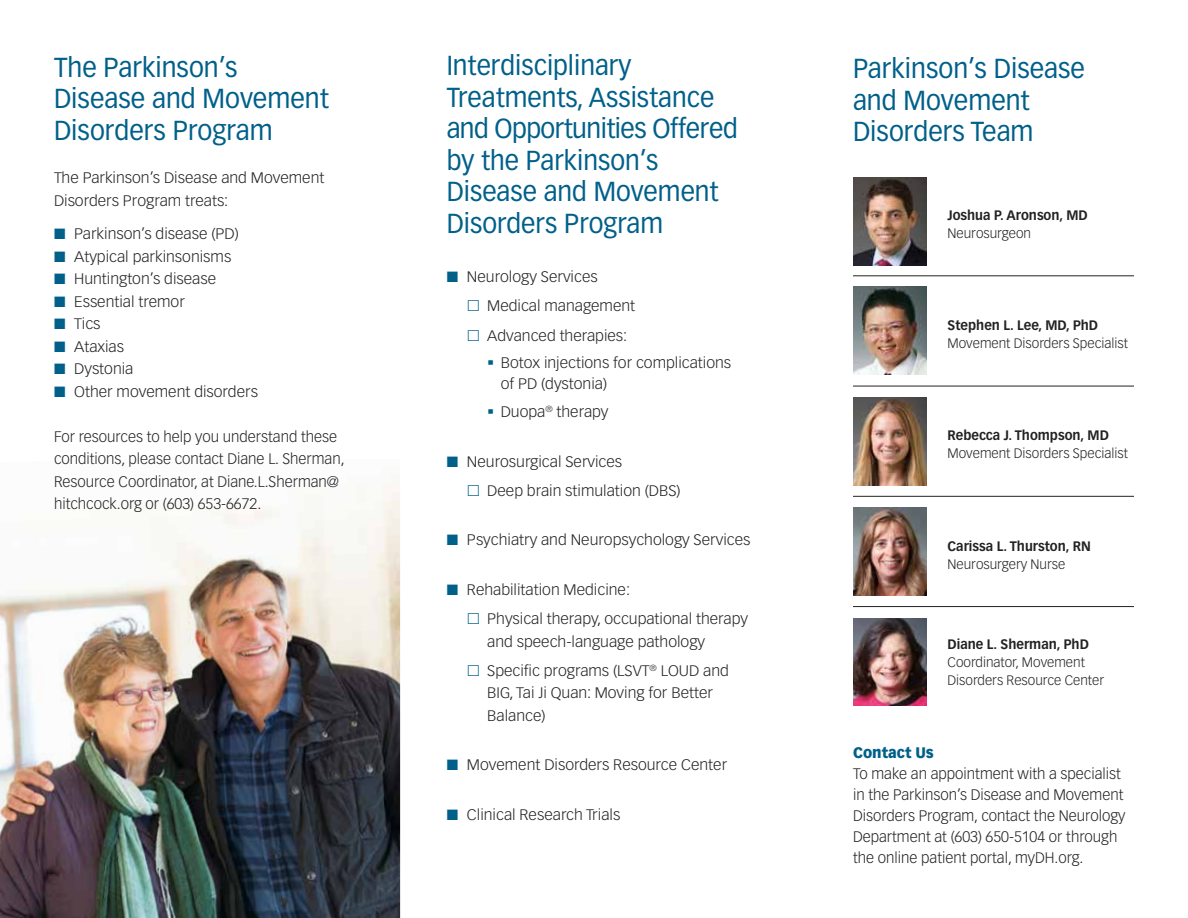
<style>
.page{position:relative;width:1188px;height:918px;background:#fff}
.page>*{position:absolute;margin:0;border:0;box-sizing:border-box;transform-origin:0 0}
.t1{font:27px/31.5px "Vectora LT Std";color:#00608a;scale:.95 1}
.t2{font:27px/31.5px "Vectora LT Std";color:#00608a;scale:.96 1}
.t3{font:300 15px/29.2px "Vectora LT Std";color:#242221;scale:1.05 1}
.t4{font:300 15px/21px "Vectora LT Std";color:#242221}
.t5{font:900 15px "Vectora LT Std";color:#00608a;scale:.95 1}
.t6{font:300 13.5px/18px "Vectora LT Std";color:#242221}
.t7{font:700 13.5px "Vectora LT Std";color:#242221;scale:.95 1}
.s1{color:#00608a}
</style>
<div class="page">
<img style="left:0;top:475px;width:400px;height:443px">
<hr style="left:853px;top:276px;width:281px;height:1px;background:#242221">
<hr style="left:853px;top:386px;width:281px;height:1px;background:#242221">
<hr style="left:853px;top:496px;width:281px;height:1px;background:#242221">
<hr style="left:853px;top:606px;width:281px;height:1px;background:#242221">
<img style="left:853px;top:178px;width:74px;height:88px">
<img style="left:853px;top:286px;width:74px;height:88px">
<img style="left:853px;top:398px;width:74px;height:87px">
<img style="left:853px;top:618px;width:74px;height:88px">
<img style="left:853px;top:508px;width:73px;height:88px">
<h1 class="t2" style="left:54px;top:51px;width:288px">The Parkinson’s<br>Disease and Movement<br>Disorders Program</h1>
<p class="t3" style="left:54px;top:167px;width:259px;line-height:22.5px">The Parkinson’s Disease and Movement<br>Disorders Program treats:</p>
<p class="t3" style="left:54px;top:220px;width:178px"><span class="s1">■</span> Parkinson’s disease (PD)</p>
<p class="t3" style="left:54px;top:242px;width:170px"><span class="s1">■</span> Atypical parkinsonisms</p>
<p class="t3" style="left:54px;top:265px;width:156px"><span class="s1">■</span> Huntington’s disease</p>
<p class="t3" style="left:54px;top:287px;width:126px"><span class="s1">■</span> Essential tremor</p>
<p class="t3" style="left:54px;top:310px;width:46px"><span class="s1">■</span> Tics</p>
<p class="t3" style="left:54px;top:332px;width:68px"><span class="s1">■</span> Ataxias</p>
<p class="t3" style="left:54px;top:355px;width:77px"><span class="s1">■</span> Dystonia</p>
<p class="t3" style="left:54px;top:377px;width:196px"><span class="s1">■</span> Other movement disorders</p>
<p class="t4" style="left:54px;top:425px;width:292px;line-height:22.5px">For resources to help you understand these conditions, please contact Diane L. Sherman, Resource Coordinator, at Diane.L.Sherman@ hitchcock.org or (603) 653-6672.</p>
<h1 class="t1" style="left:447px;top:50px;width:308px">Interdisciplinary<br>Treatments, Assistance and Opportunities Offered by the Parkinson’s<br>Disease and Movement<br>Disorders Program</h1>
<p class="t3" style="left:487px;top:262px;width:142px;text-indent:-40px"><span class="s1">■</span> Neurology Services<br>Medical management<br>Advanced therapies:</p>
<p class="t3" style="left:501px;top:353px;width:221px;line-height:21px;text-indent:-14px"><span class="s1">▪</span> Botox injections for complications of PD (dystonia)</p>
<p class="t3" style="left:487px;top:397px;width:117px"><span class="s1">▪</span> Duopa<sup>®</sup> therapy</p>
<p class="t3" style="left:487px;top:447px;width:186px;text-indent:-40px"><span class="s1">■</span> Neurosurgical Services<br>Deep brain stimulation (DBS)</p>
<p class="t3" style="left:447px;top:526px;width:291px"><span class="s1">■</span> Psychiatry and Neuropsychology Services</p>
<p class="t3" style="left:487px;top:575px;width:250px;text-indent:-40px"><span class="s1">■</span> Rehabilitation Medicine:<br>Physical therapy, occupational therapy</p>
<p class="t3" style="left:487px;top:627px;width:232px">and speech-language pathology<br>Specific programs (LSVT<sup>®</sup> LOUD and</p>
<p class="t3" style="left:487px;top:682px;width:217px;line-height:22.5px">BIG, Tai Ji Quan: Moving for Better<br>Balance)</p>
<p class="t3" style="left:447px;top:751px;width:269px"><span class="s1">■</span> Movement Disorders Resource Center</p>
<p class="t3" style="left:447px;top:800px;width:167px"><span class="s1">■</span> Clinical Research Trials</p>
<h1 class="t2" style="left:853px;top:53px;width:243px">Parkinson’s Disease and Movement<br>Disorders Team</h1>
<p class="t7" style="left:948px;top:207px;width:149px">Joshua P. Aronson, MD</p>
<p class="t6" style="left:948px;top:224px;width:85px">Neurosurgeon</p>
<p class="t7" style="left:948px;top:317px;width:160px">Stephen L. Lee, MD, PhD</p>
<p class="t6" style="left:948px;top:334px;width:182px">Movement Disorders Specialist</p>
<p class="t7" style="left:948px;top:427px;width:171px">Rebecca J. Thompson, MD</p>
<p class="t6" style="left:948px;top:445px;width:182px">Movement Disorders Specialist</p>
<p class="t7" style="left:948px;top:538px;width:152px">Carissa L. Thurston, RN</p>
<p class="t6" style="left:948px;top:555px;width:119px">Neurosurgery Nurse</p>
<p class="t7" style="left:948px;top:636px;width:150px">Diane L. Sherman, PhD</p>
<p class="t6" style="left:948px;top:653px;width:158px">Coordinator, Movement<br>Disorders Resource Center</p>
<p class="t5" style="left:853px;top:744px;width:87px">Contact Us</p>
<p class="t4" style="left:853px;top:764px;width:274px">To make an appointment with a specialist in the Parkinson’s Disease and Movement Disorders Program, contact the Neurology Department at (603) 650-5104 or through the online patient portal, myDH.org.</p>
</div>
